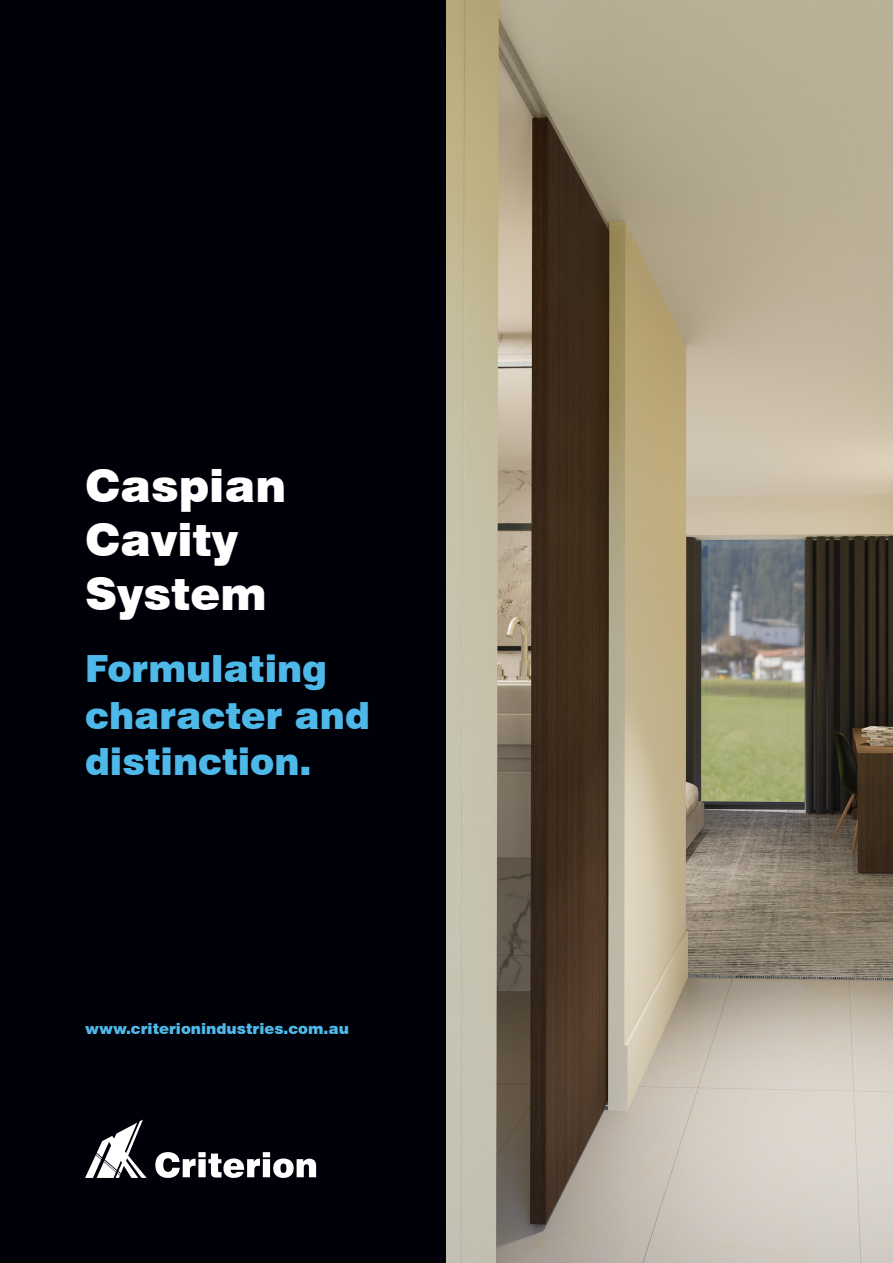
<style>
.page{position:relative;width:893px;height:1263px;background:#fff}
.page>*{position:absolute;margin:0;border:0;box-sizing:border-box;transform-origin:0 0}
.Cover_Text_-_White{font:900 45px/54px "Swiss 721 BT";color:#fff}
.Main_heading_-_Green{font:900 37.5px/46.5px "Swiss 721 BT";color:#4eb9e9}
.Sub_Heading_-_Green{font:900 15px "Swiss 721 BT";color:#4eb9e9}
</style>
<div class="page">
<div style="left:0;top:0;width:455px;height:1263px;background:#000008"></div>
<svg style="left:155px;top:1152px;width:161px;height:26px"></svg>
<svg style="left:85px;top:1119px;width:62px;height:59px"></svg>
<img style="left:446px;top:0;width:447px;height:1263px">
<p class="Cover_Text_-_White" style="left:85px;top:459px;width:203px">Caspian<br>Cavity<br>System</p>
<p class="Main_heading_-_Green" style="left:85px;top:645px;width:286px">Formulating character and distinction.</p>
<p class="Sub_Heading_-_Green" style="left:85px;top:1019px;width:265px">www.criterionindustries.com.au</p>
</div>
